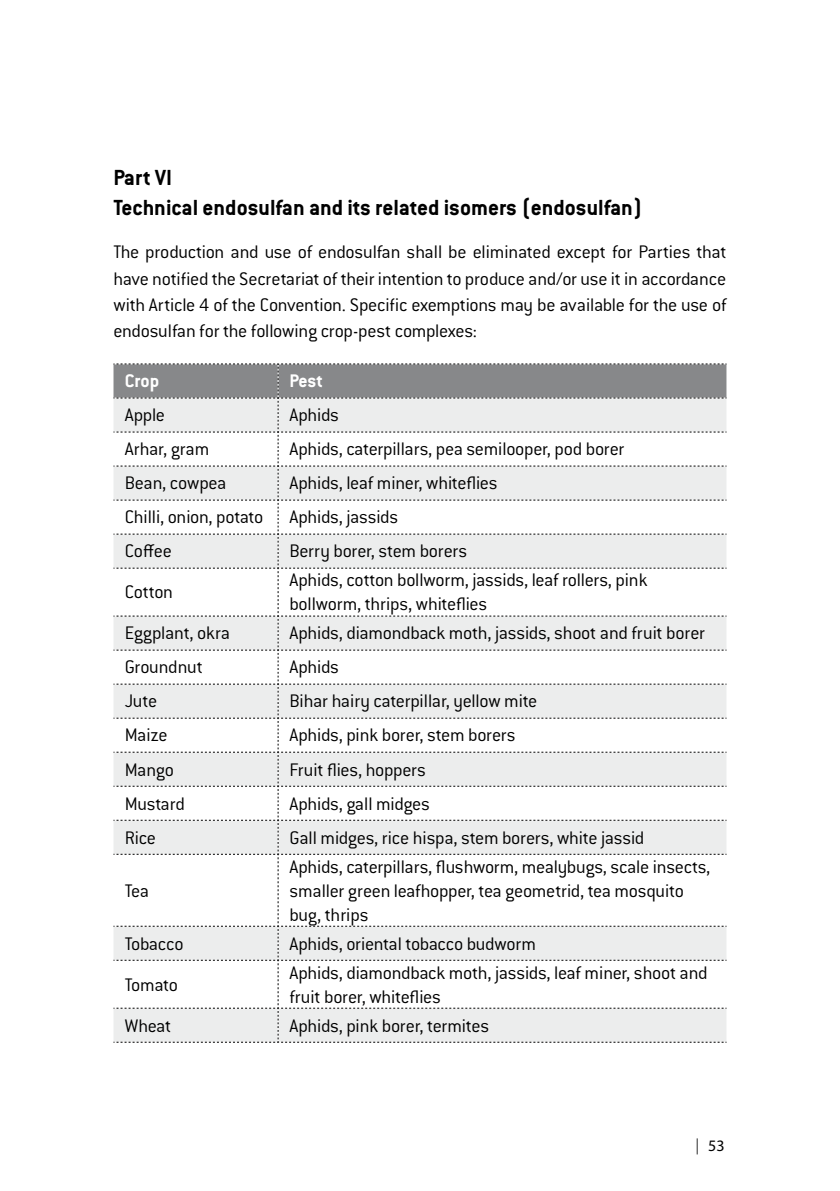
<style>
.page{position:relative;width:840px;height:1191px;background:#fff}
.page>*{position:absolute;margin:0;border:0;box-sizing:border-box;transform-origin:0 0}
.t1{font:700 24px/30px "Conduit ITC Std";color:#000}
.t2{font:300 20px/24px "Conduit ITC Std";letter-spacing:-.015em;color:#000}
.t3{font:700 20px "Conduit ITC Std";letter-spacing:-.005em;color:#fff}
.t4{font:16px "Myriad Pro";color:#000}
.s1{font-family:"Futura Std";font-weight:300}
</style>
<div class="page">
<svg style="left:113px;top:364px;width:613px;height:679px"></svg>
<p class="t1" style="left:113px;top:162px;width:530px">Part VI<br>Technical endosulfan and its related isomers (endosulfan)</p>
<p class="t2" style="left:113px;top:239px;width:614px;line-height:26px;text-align:justify">The production and use of endosulfan shall be eliminated except for Parties that have notified the Secretariat of their intention to produce and/or use it in accordance with Article 4 of the Convention. Specific exemptions may be available for the use of endosulfan for the following crop-pest complexes:</p>
<p class="t3" style="left:125px;top:369px;width:36px">Crop</p>
<p class="t3" style="left:289px;top:369px;width:35px">Pest</p>
<p class="t2" style="left:125px;top:402px;width:42px">Apple</p>
<p class="t2" style="left:289px;top:402px;width:51px">Aphids</p>
<p class="t2" style="left:125px;top:436px;width:86px">Arhar, gram</p>
<p class="t2" style="left:289px;top:436px;width:336px">Aphids, caterpillars, pea semilooper, pod borer</p>
<p class="t2" style="left:125px;top:470px;width:103px">Bean, cowpea</p>
<p class="t2" style="left:289px;top:470px;width:210px">Aphids, leaf miner, whiteflies</p>
<p class="t2" style="left:125px;top:504px;width:140px">Chilli, onion, potato</p>
<p class="t2" style="left:289px;top:504px;width:110px">Aphids, jassids</p>
<p class="t2" style="left:125px;top:538px;width:49px">Coffee</p>
<p class="t2" style="left:289px;top:538px;width:179px">Berry borer, stem borers</p>
<p class="t2" style="left:125px;top:579px;width:50px">Cotton</p>
<p class="t2" style="left:289px;top:567px;width:359px">Aphids, cotton bollworm, jassids, leaf rollers, pink bollworm, thrips, whiteflies</p>
<p class="t2" style="left:125px;top:620px;width:107px">Eggplant, okra</p>
<p class="t2" style="left:289px;top:620px;width:417px">Aphids, diamondback moth, jassids, shoot and fruit borer</p>
<p class="t2" style="left:125px;top:654px;width:79px">Groundnut</p>
<p class="t2" style="left:289px;top:654px;width:51px">Aphids</p>
<p class="t2" style="left:125px;top:688px;width:34px">Jute</p>
<p class="t2" style="left:289px;top:688px;width:249px">Bihar hairy caterpillar, yellow mite</p>
<p class="t2" style="left:125px;top:722px;width:44px">Maize</p>
<p class="t2" style="left:289px;top:722px;width:227px">Aphids, pink borer, stem borers</p>
<p class="t2" style="left:125px;top:756px;width:50px">Mango</p>
<p class="t2" style="left:289px;top:756px;width:138px">Fruit flies, hoppers</p>
<p class="t2" style="left:125px;top:790px;width:61px">Mustard</p>
<p class="t2" style="left:289px;top:790px;width:142px">Aphids, gall midges</p>
<p class="t2" style="left:125px;top:824px;width:33px">Rice</p>
<p class="t2" style="left:289px;top:824px;width:356px">Gall midges, rice hispa, stem borers, white jassid</p>
<p class="t2" style="left:125px;top:877px;width:26px">Tea</p>
<p class="t2" style="left:289px;top:853px;width:422px">Aphids, caterpillars, flushworm, mealybugs, scale insects, smaller green leafhopper, tea geometrid, tea mosquito bug, thrips</p>
<p class="t2" style="left:125px;top:930px;width:60px">Tobacco</p>
<p class="t2" style="left:289px;top:930px;width:248px">Aphids, oriental tobacco budworm</p>
<p class="t2" style="left:125px;top:971px;width:55px">Tomato</p>
<p class="t2" style="left:289px;top:959px;width:419px">Aphids, diamondback moth, jassids, leaf miner, shoot and fruit borer, whiteflies</p>
<p class="t2" style="left:125px;top:1012px;width:48px">Wheat</p>
<p class="t2" style="left:289px;top:1012px;width:201px">Aphids, pink borer, termites</p>
<p class="t4" style="left:694px;top:1136px;width:31px"><span class="s1">|</span> 53</p>
</div>
